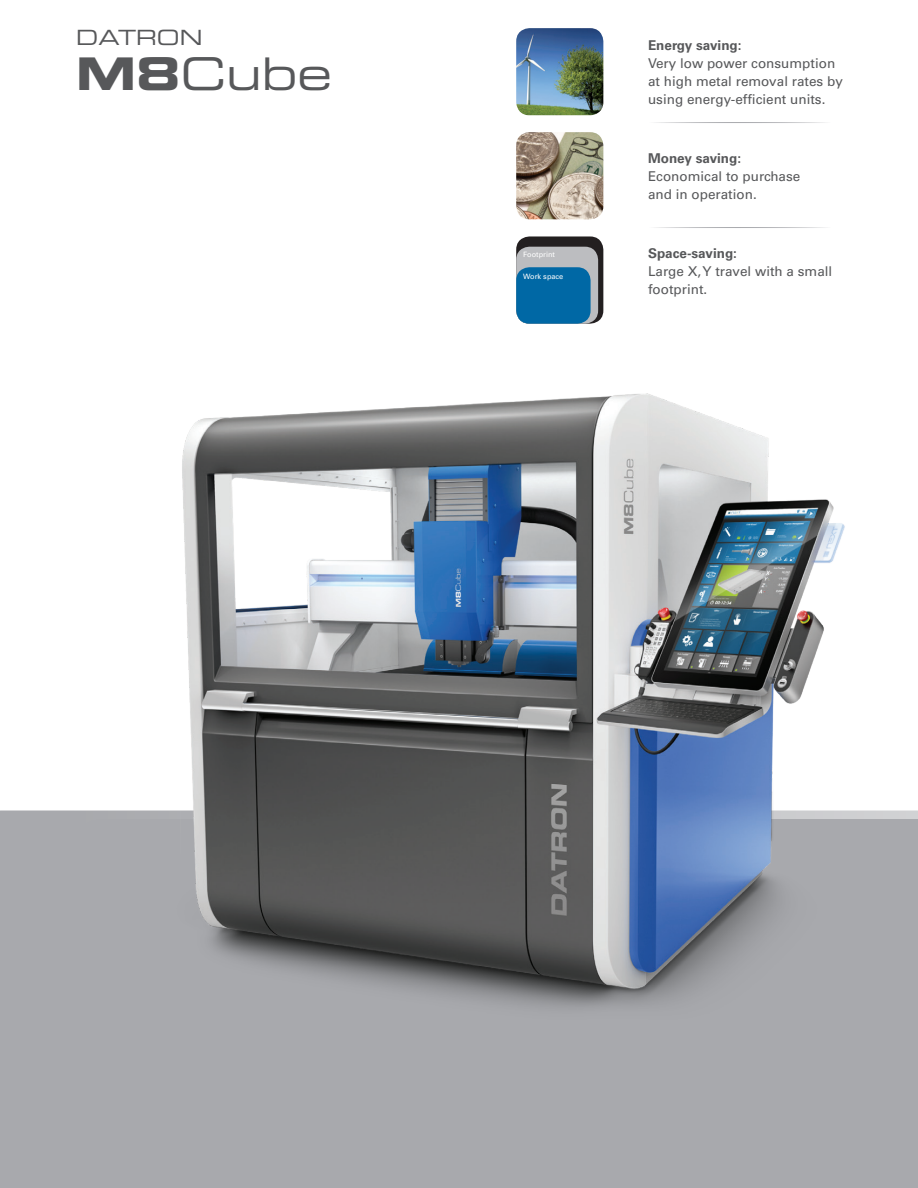
<style>
.page{position:relative;width:918px;height:1188px;background:#fff}
.page>*{position:absolute;margin:0;border:0;box-sizing:border-box;transform-origin:0 0}
.t1{font:45px "Eurostile LT Extended Two";color:#57585a}
.t2{font:21px "Eurostile LT Extended Two";color:#57585a}
.t3{font:13.5px/18px "Univers LT";color:#57585a}
.t4{font:700 13.5px "Univers LT";color:#57585a}
.t5{font:7.35px "Univers LT";color:#fff}
.s1{font-family:"Eurostile LT Bold Extended Two"}
</style>
<div class="page">
<div style="left:0;top:811px;width:918px;height:377px;background:#a8a9ad"></div>
<img style="left:516px;top:28px;width:87px;height:87px">
<div style="left:516px;top:236px;width:87px;height:88px;background:#231f20;border-radius:13px"></div>
<div style="left:516px;top:247px;width:82px;height:77px;background:#bcbdc0;border-radius:13px"></div>
<div style="left:516px;top:267px;width:75px;height:57px;background:#0068a5;border-radius:13px"></div>
<img style="left:516px;top:132px;width:87px;height:87px">
<hr style="left:648px;top:122px;width:183px;height:1px;background:#a8a9ad">
<hr style="left:648px;top:227px;width:183px;height:1px;background:#a8a9ad">
<img style="left:147px;top:393px;width:716px;height:654px">
<h2 class="t2" style="left:76px;top:23px;width:128px">DATRON</h2>
<h1 class="t1" style="left:76px;top:43px;width:257px"><span class="s1">M8</span>Cube</h1>
<p class="t5" style="left:523px;top:250px;width:33px">Footprint</p>
<p class="t5" style="left:523px;top:272px;width:42px">Work space</p>
<p class="t4" style="left:648px;top:37px;width:95px">Energy saving:</p>
<p class="t3" style="left:648px;top:54px;width:196px">Very low power consumption at high metal removal rates by using energy-efficient units.</p>
<p class="t4" style="left:648px;top:150px;width:95px">Money saving:</p>
<p class="t3" style="left:648px;top:167px;width:154px">Economical to purchase and in operation.</p>
<p class="t4" style="left:648px;top:245px;width:91px">Space-saving:</p>
<p class="t3" style="left:648px;top:262px;width:186px">Large X, Y travel with a small footprint.</p>
</div>
